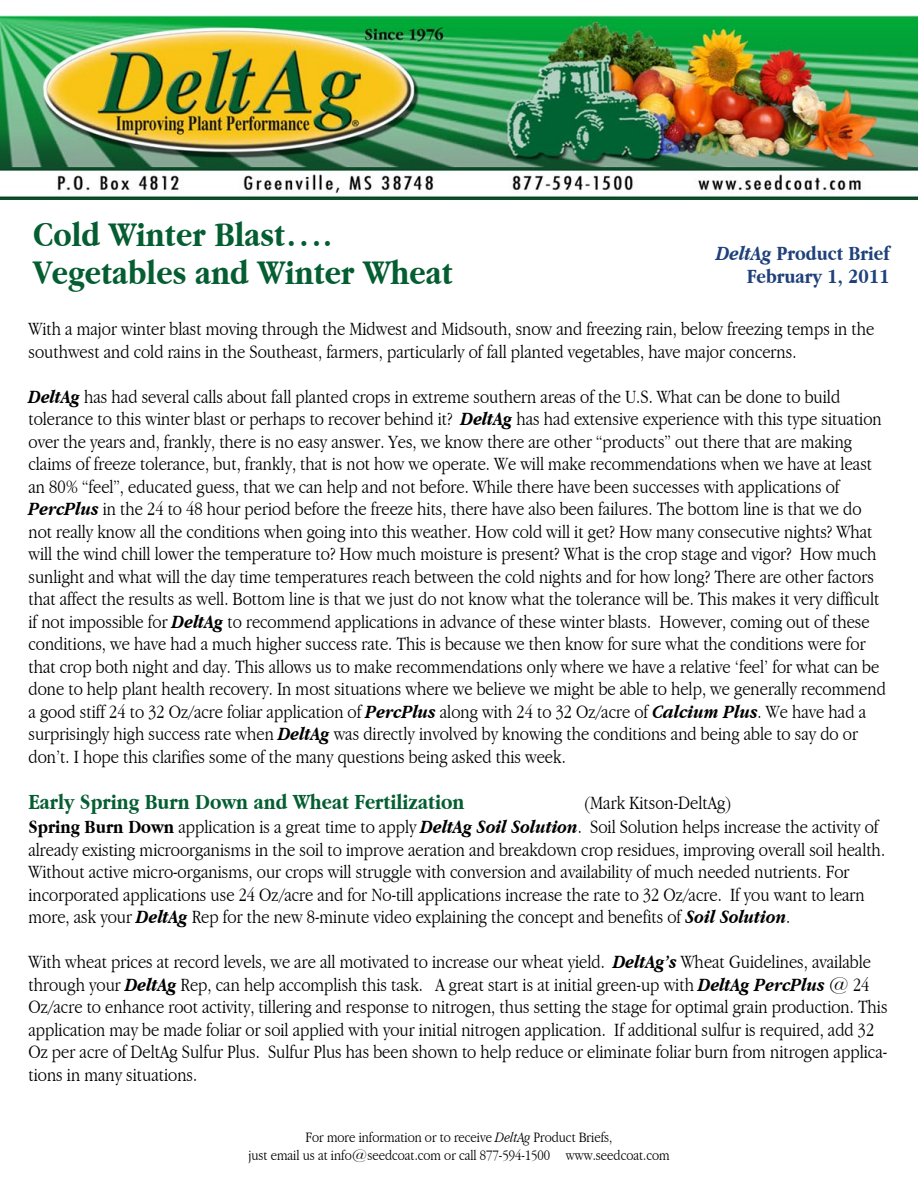
<style>
.page{position:relative;width:918px;height:1188px;background:#fff}
.page>*{position:absolute;margin:0;border:0;box-sizing:border-box;transform-origin:0 0}
.t1{font:700 condensed 36px/37.5px "Garamond";color:#045e31;scale:1.05 1}
.t2{font:700 condensed 22.5px "Garamond";color:#045e31;scale:1.05 1}
.t3{font:700 condensed 21px/22.5px "Garamond";color:#1f407a;text-align:right;scale:1.05 1}
.t4{font:300 condensed 19.5px/22.5px "Garamond";color:#000;scale:1.05 1}
.t5{font:300 condensed 15px/18px "Garamond";color:#000;text-align:center;scale:1.05 1}
.s1{font-style:italic}
.s2{font-weight:700;font-style:italic}
.s3{font-weight:700}
</style>
<div class="page">
<img style="left:0;top:15px;width:918px;height:185px">
<h1 class="t1" style="left:33px;top:216px;width:401px">Cold Winter Blast….<br>Vegetables and Winter Wheat</h1>
<p class="t3" style="left:716px;top:242px;width:167px"><span class="s1">DeltAg</span> Product Brief<br>February 1, 2011</p>
<p class="t4" style="left:28px;top:318px;width:807px">With a major winter blast moving through the Midwest and Midsouth, snow and freezing rain, below freezing temps in the southwest and cold rains in the Southeast, farmers, particularly of fall planted vegetables, have major concerns.</p>
<p class="t4" style="left:28px;top:385px;width:818px"><span class="s2">DeltAg</span> has had several calls about fall planted crops in extreme southern areas of the U.S. What can be done to build tolerance to this winter blast or perhaps to recover behind it? <span class="s2">DeltAg</span> has had extensive experience with this type situation over the years and, frankly, there is no easy answer. Yes, we know there are other “products” out there that are making claims of freeze tolerance, but, frankly, that is not how we operate. We will make recommendations when we have at least an 80% “feel”, educated guess, that we can help and not before. While there have been successes with applications of <span class="s2">PercPlus</span> in the 24 to 48 hour period before the freeze hits, there have also been failures. The bottom line is that we do not really know all the conditions when going into this weather. How cold will it get? How many consecutive nights? What will the wind chill lower the temperature to? How much moisture is present? What is the crop stage and vigor? How much sunlight and what will the day time temperatures reach between the cold nights and for how long? There are other factors that affect the results as well. Bottom line is that we just do not know what the tolerance will be. This makes it very difficult if not impossible for <span class="s2">DeltAg</span> to recommend applications in advance of these winter blasts. However, coming out of these conditions, we have had a much higher success rate. This is because we then know for sure what the conditions were for that crop both night and day. This allows us to make recommendations only where we have a relative ‘feel’ for what can be done to help plant health recovery. In most situations where we believe we might be able to help, we generally recommend a good stiff 24 to 32 Oz/acre foliar application of <span class="s2">PercPlus</span> along with 24 to 32 Oz/acre of <span class="s2">Calcium Plus</span>. We have had a surprisingly high success rate when <span class="s2">DeltAg</span> was directly involved by knowing the conditions and being able to say do or don’t. I hope this clarifies some of the many questions being asked this week.</p>
<p class="t2" style="left:28px;top:790px;width:417px">Early Spring Burn Down and Wheat Fertilization</p>
<p class="t4" style="left:28px;top:792px;width:817px;text-indent:555px">(Mark Kitson-DeltAg)<br><span class="s3">Spring Burn Down</span> application is a great time to apply <span class="s2">DeltAg Soil Solution</span>. Soil Solution helps increase the activity of already existing microorganisms in the soil to improve aeration and breakdown crop residues, improving overall soil health.<br>Without active micro-organisms, our crops will struggle with conversion and availability of much needed nutrients. For incorporated applications use 24 Oz/acre and for No-till applications increase the rate to 32 Oz/acre. If you want to learn more, ask your <span class="s2">DeltAg</span> Rep for the new 8-minute video explaining the concept and benefits of <span class="s2">Soil Solution</span>.</p>
<p class="t4" style="left:28px;top:951px;width:820px">With wheat prices at record levels, we are all motivated to increase our wheat yield. <span class="s2">DeltAg’s</span> Wheat Guidelines, available through your <span class="s2">DeltAg</span> Rep, can help accomplish this task. A great start is at initial green-up with <span class="s2">DeltAg PercPlus</span> @ 24<br>Oz/acre to enhance root activity, tillering and response to nitrogen, thus setting the stage for optimal grain production. This application may be made foliar or soil applied with your initial nitrogen application. If additional sulfur is required, add 32<br>Oz per acre of DeltAg Sulfur Plus. Sulfur Plus has been shown to help reduce or eliminate foliar burn from nitrogen applica&shy;tions in many situations.</p>
<p class="t5" style="left:248px;top:1129px;width:403px">For more information or to receive <span class="s1">DeltAg</span> Product Briefs,<br>just email us at info@seedcoat.com or call 877-594-1500 www.seedcoat.com</p>
</div>
